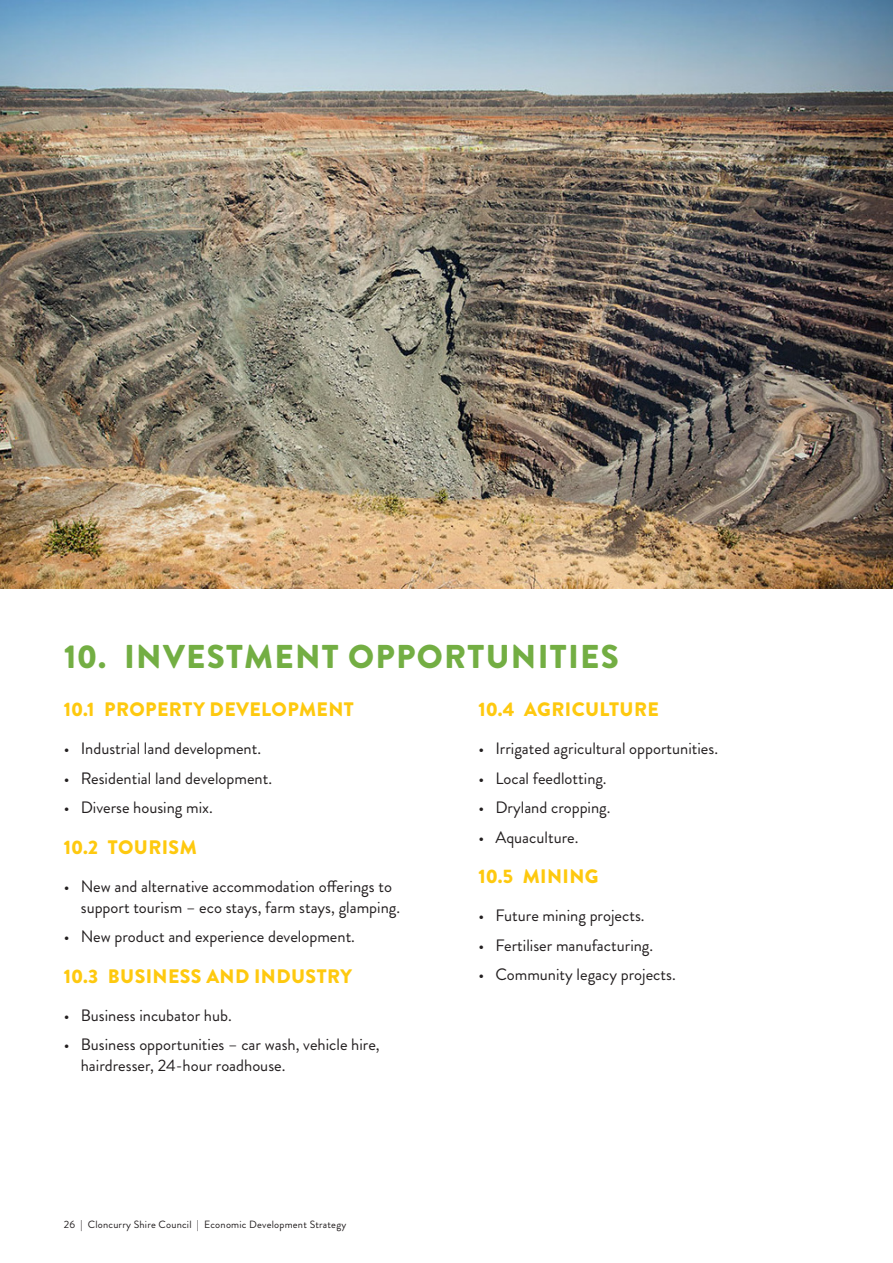
<style>
.page{position:relative;width:893px;height:1263px;background:#fff}
.page>*{position:absolute;margin:0;border:0;box-sizing:border-box;transform-origin:0 0}
.t1{font:900 33px "Brandon Grotesque";letter-spacing:.04em;color:#73ae43}
.t2{font:900 19.5px "Brandon Grotesque";letter-spacing:.02em;color:#fec90f}
.t3{font:16.5px/21px "Brandon Grotesque";color:#231f20}
.t4{font:10.5px "Brandon Grotesque";letter-spacing:.02em;color:#231f20}
</style>
<div class="page">
<img style="left:0;top:0;width:893px;height:589px">
<p class="t1" style="left:64px;top:634px;width:556px">10. INVESTMENT OPPORTUNITIES</p>
<p class="t2" style="left:64px;top:696px;width:291px">10.1 PROPERTY DEVELOPMENT</p>
<p class="t3" style="left:64px;top:738px;width:199px">• Industrial land development.</p>
<p class="t3" style="left:64px;top:768px;width:210px">• Residential land development.</p>
<p class="t3" style="left:64px;top:797px;width:151px">• Diverse housing mix.</p>
<p class="t2" style="left:64px;top:833px;width:134px">10.2 TOURISM</p>
<p class="t3" style="left:81px;top:876px;width:321px;text-indent:-17px">• New and alternative accommodation offerings to support tourism – eco stays, farm stays, glamping.</p>
<p class="t3" style="left:64px;top:926px;width:293px">• New product and experience development.</p>
<p class="t2" style="left:64px;top:962px;width:289px">10.3 BUSINESS AND INDUSTRY</p>
<p class="t3" style="left:64px;top:1005px;width:170px">• Business incubator hub.</p>
<p class="t3" style="left:81px;top:1034px;width:300px;text-indent:-17px">• Business opportunities – car wash, vehicle hire, hairdresser, 24-hour roadhouse.</p>
<p class="t2" style="left:478px;top:696px;width:182px">10.4 AGRICULTURE</p>
<p class="t3" style="left:478px;top:738px;width:241px">• Irrigated agricultural opportunities.</p>
<p class="t3" style="left:478px;top:768px;width:130px">• Local feedlotting.</p>
<p class="t3" style="left:478px;top:797px;width:134px">• Dryland cropping.</p>
<p class="t3" style="left:478px;top:827px;width:102px">• Aquaculture.</p>
<p class="t2" style="left:478px;top:863px;width:121px">10.5 MINING</p>
<p class="t3" style="left:478px;top:905px;width:168px">• Future mining projects.</p>
<p class="t3" style="left:478px;top:935px;width:176px">• Fertiliser manufacturing.</p>
<p class="t3" style="left:478px;top:964px;width:199px">• Community legacy projects.</p>
<p class="t4" style="left:64px;top:1217px;width:284px">26 | Cloncurry Shire Council | Economic Development Strategy</p>
</div>
